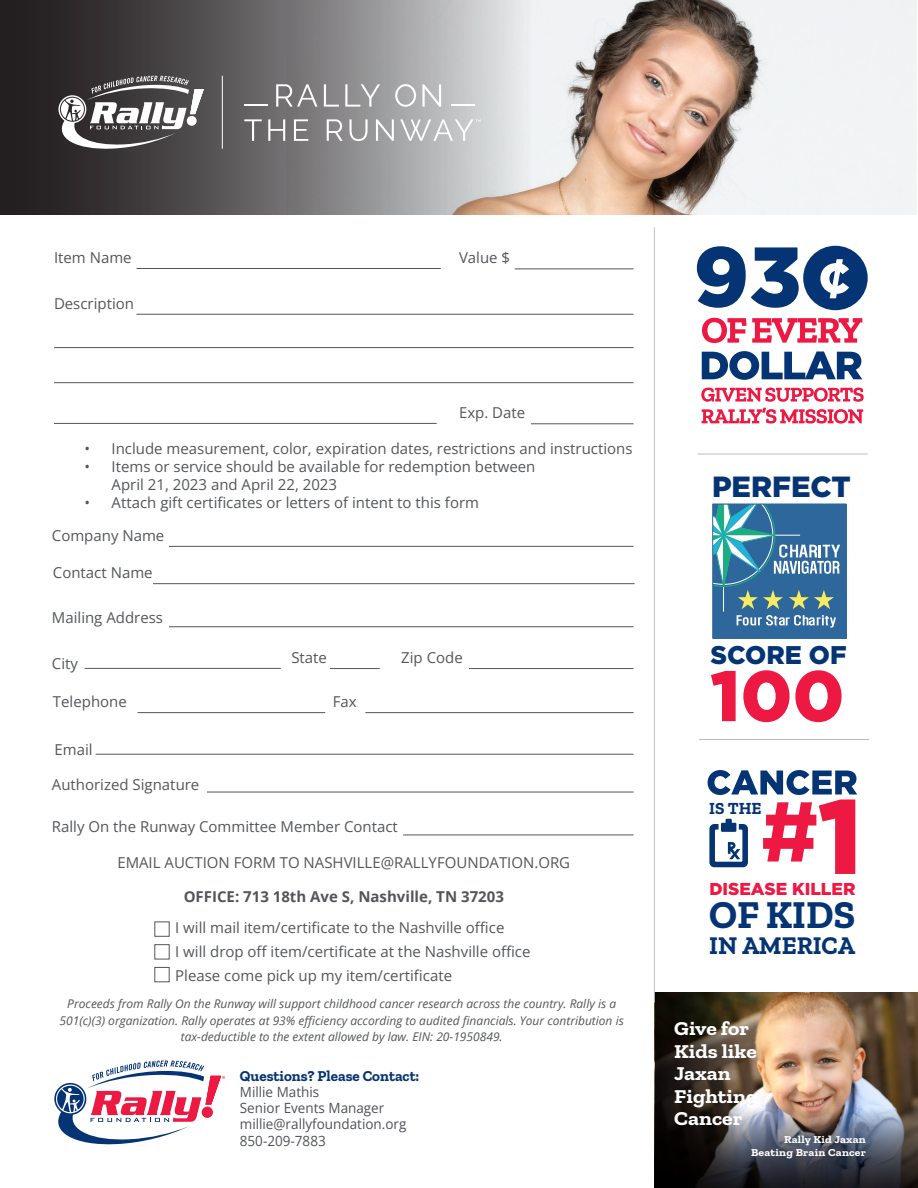
<style>
.page{position:relative;width:918px;height:1188px;background:#fff}
.page>*{position:absolute;margin:0;border:0;box-sizing:border-box;transform-origin:0 0}
.t1{font:900 71.25px "Gotham";color:#ed1943}
.t2{font:700 39.3px "Zilla Slab";color:#053474}
.t3{font:900 29.25px "Gotham";color:#053474}
.t4{font:900 25.5px "Gotham";color:#053474}
.t5{font:700 25.35px "Zilla Slab";color:#053474}
.t6{font:700 19.5px/22.5px "Zilla Slab";color:#fff;scale:1.11 1}
.t7{font:900 17.25px "Gotham";color:#ed1943}
.t8{font:700 16.95px "Zilla Slab";color:#053474}
.t9{font:15px/18px "Open Sans";color:#535659}
.t10{font:700 15px "Open Sans";color:#535659}
.t11{font:700 15px "Zilla Slab";color:#053474}
.t12{font:14.1px "Open Sans";color:#4f5257;scale:.96 1}
.t13{font:italic 12px/16.5px "Open Sans";color:#535659;text-align:center}
.t14{font:700 10.5px "Zilla Slab";letter-spacing:.02em;color:#fff;scale:1.11 1}
</style>
<div class="page">
<img style="left:741px;top:993px;width:177px;height:115px">
<svg style="left:655px;top:993px;width:86px;height:115px;background:#2f271c"></svg>
<img style="left:654px;top:1108px;width:264px;height:80px">
<hr style="left:654px;top:228px;width:1px;height:775px;background:#babdbf">
<hr style="left:698px;top:454px;width:170px;height:1px;background:#babdbf">
<hr style="left:699px;top:739px;width:170px;height:1px;background:#babdbf">
<div style="left:713px;top:536px;width:133px;height:102px;background:#2e679b"></div>
<div style="left:713px;top:504px;width:133px;height:80px;background:#2e679b"></div>
<svg style="left:737px;top:615px;width:99px;height:13px"></svg>
<hr style="left:723px;top:504px;width:1px;height:107px;background:#fff">
<svg style="left:712px;top:503px;width:128px;height:106px"></svg>
<div style="left:712px;top:504px;width:135px;height:135px;border:1px solid #2e679b"></div>
<svg style="left:708px;top:770px;width:149px;height:104px"></svg>
<svg style="left:697px;top:246px;width:171px;height:64px"></svg>
<svg style="left:702px;top:318px;width:160px;height:25px"></svg>
<svg style="left:702px;top:351px;width:160px;height:29px"></svg>
<svg style="left:701px;top:388px;width:163px;height:14px"></svg>
<svg style="left:702px;top:408px;width:161px;height:16px"></svg>
<img style="left:531px;top:0;width:385px;height:214px">
<svg style="left:0;top:0;width:531px;height:214px;background:#767475"></svg>
<hr style="left:222px;top:76px;width:1px;height:73px;background:#fff">
<svg style="left:54px;top:76px;width:150px;height:74px"></svg>
<svg style="left:276px;top:84px;width:42px;height:23px"></svg>
<svg style="left:324px;top:84px;width:15px;height:23px"></svg>
<svg style="left:345px;top:84px;width:35px;height:23px"></svg>
<svg style="left:395px;top:84px;width:21px;height:23px"></svg>
<svg style="left:422px;top:84px;width:19px;height:23px"></svg>
<svg style="left:244px;top:119px;width:18px;height:22px"></svg>
<svg style="left:268px;top:119px;width:17px;height:22px"></svg>
<svg style="left:294px;top:119px;width:14px;height:22px"></svg>
<svg style="left:327px;top:119px;width:16px;height:22px"></svg>
<svg style="left:349px;top:119px;width:19px;height:22px"></svg>
<svg style="left:376px;top:119px;width:18px;height:22px"></svg>
<hr style="left:244px;top:104px;width:24px;height:2px;background:#fff">
<hr style="left:451px;top:104px;width:24px;height:2px;background:#fff">
<svg style="left:400px;top:119px;width:81px;height:22px;background:#c8c9ca"></svg>
<hr style="left:136px;top:268px;width:305px;height:1px;background:#535659">
<hr style="left:515px;top:269px;width:119px;height:1px;background:#535659">
<hr style="left:136px;top:314px;width:498px;height:1px;background:#535659">
<hr style="left:54px;top:347px;width:580px;height:1px;background:#535659">
<hr style="left:54px;top:382px;width:580px;height:1px;background:#535659">
<hr style="left:54px;top:423px;width:383px;height:1px;background:#535659">
<hr style="left:531px;top:424px;width:103px;height:1px;background:#535659">
<hr style="left:169px;top:546px;width:465px;height:1px;background:#535659">
<hr style="left:153px;top:583px;width:482px;height:1px;background:#535659">
<hr style="left:169px;top:626px;width:465px;height:1px;background:#535659">
<hr style="left:85px;top:668px;width:196px;height:1px;background:#535659">
<hr style="left:330px;top:668px;width:50px;height:1px;background:#535659">
<hr style="left:469px;top:668px;width:165px;height:1px;background:#535659">
<hr style="left:138px;top:712px;width:187px;height:1px;background:#535659">
<hr style="left:365px;top:712px;width:269px;height:1px;background:#535659">
<hr style="left:96px;top:754px;width:538px;height:1px;background:#535659">
<hr style="left:207px;top:792px;width:427px;height:1px;background:#535659">
<hr style="left:403px;top:835px;width:231px;height:1px;background:#535659">
<div style="left:155px;top:944px;width:14px;height:15px;border:1px solid #535659"></div>
<div style="left:155px;top:967px;width:14px;height:15px;border:1px solid #535659"></div>
<svg style="left:54px;top:1060px;width:171px;height:84px"></svg>
<p class="t9" style="left:54px;top:248px;width:79px">Item Name</p>
<p class="t9" style="left:54px;top:294px;width:82px">Description</p>
<p class="t9" style="left:459px;top:248px;width:53px">Value $</p>
<p class="t9" style="left:459px;top:404px;width:68px">Exp. Date</p>
<p class="t9" style="left:85px;top:439px;width:549px">• Include measurement, color, expiration dates, restrictions and instructions</p>
<p class="t9" style="left:112px;top:457px;width:425px;text-indent:-27px">• Items or service should be available for redemption between<br>April 21, 2023 and April 22, 2023</p>
<p class="t9" style="left:85px;top:493px;width:396px">• Attach gift certificates or letters of intent to this form</p>
<p class="t9" style="left:52px;top:526px;width:114px">Company Name</p>
<p class="t9" style="left:53px;top:564px;width:101px">Contact Name</p>
<p class="t9" style="left:52px;top:608px;width:113px">Mailing Address</p>
<p class="t9" style="left:52px;top:654px;width:28px">City</p>
<p class="t9" style="left:291px;top:648px;width:37px">State</p>
<p class="t9" style="left:401px;top:648px;width:63px">Zip Code</p>
<p class="t9" style="left:53px;top:693px;width:75px">Telephone</p>
<p class="t9" style="left:333px;top:693px;width:25px">Fax</p>
<p class="t9" style="left:55px;top:740px;width:40px">Email</p>
<p class="t9" style="left:52px;top:776px;width:149px">Authorized Signature</p>
<p class="t9" style="left:52px;top:817px;width:347px">Rally On the Runway Committee Member Contact</p>
<p class="t9" style="left:117px;top:854px;width:454px">EMAIL AUCTION FORM TO NASHVILLE@RALLYFOUNDATION.ORG</p>
<p class="t10" style="left:184px;top:886px;width:322px">OFFICE: 713 18th Ave S, Nashville, TN 37203</p>
<p class="t9" style="left:175px;top:918px;width:331px">I will mail item/certificate to the Nashville office</p>
<p class="t9" style="left:175px;top:942px;width:357px">I will drop off item/certificate at the Nashville office</p>
<p class="t9" style="left:175px;top:966px;width:278px">Please come pick up my item/certificate</p>
<p class="t13" style="left:60px;top:995px;width:566px">Proceeds from Rally On the Runway will support childhood cancer research across the country. Rally is a<br>501(c)(3) organization. Rally operates at 93% efficiency according to audited financials. Your contribution is tax-deductible to the extent allowed by law. EIN: 20-1950849.</p>
<p class="t11" style="left:240px;top:1067px;width:181px">Questions? Please Contact:</p>
<p class="t12" style="left:240px;top:1082px;width:84px">Millie Mathis</p>
<p class="t12" style="left:240px;top:1098px;width:152px">Senior Events Manager</p>
<p class="t12" style="left:240px;top:1115px;width:175px">millie@rallyfoundation.org</p>
<p class="t12" style="left:240px;top:1131px;width:91px">850-209-7883</p>
<p class="t3" style="left:712px;top:470px;width:140px">PERFECT</p>
<p class="t4" style="left:710px;top:640px;width:138px">SCORE OF</p>
<p class="t1" style="left:710px;top:655px;width:136px">100</p>
<p class="t8" style="left:709px;top:799px;width:54px">IS THE</p>
<p class="t7" style="left:709px;top:879px;width:148px">DISEASE KILLER</p>
<h2 class="t2" style="left:709px;top:892px;width:148px">OF KIDS</h2>
<h3 class="t5" style="left:709px;top:931px;width:148px">IN AMERICA</h3>
<p class="t6" style="left:674px;top:1018px;width:76px">Give for<br>Kids like<br>Jaxan</p>
<p class="t6" style="left:674px;top:1085px;width:77px">Fighting<br>Cancer</p>
<p class="t14" style="left:784px;top:1133px;width:75px">Rally Kid Jaxan</p>
<p class="t14" style="left:751px;top:1147px;width:105px">Beating Brain Cancer</p>
</div>
